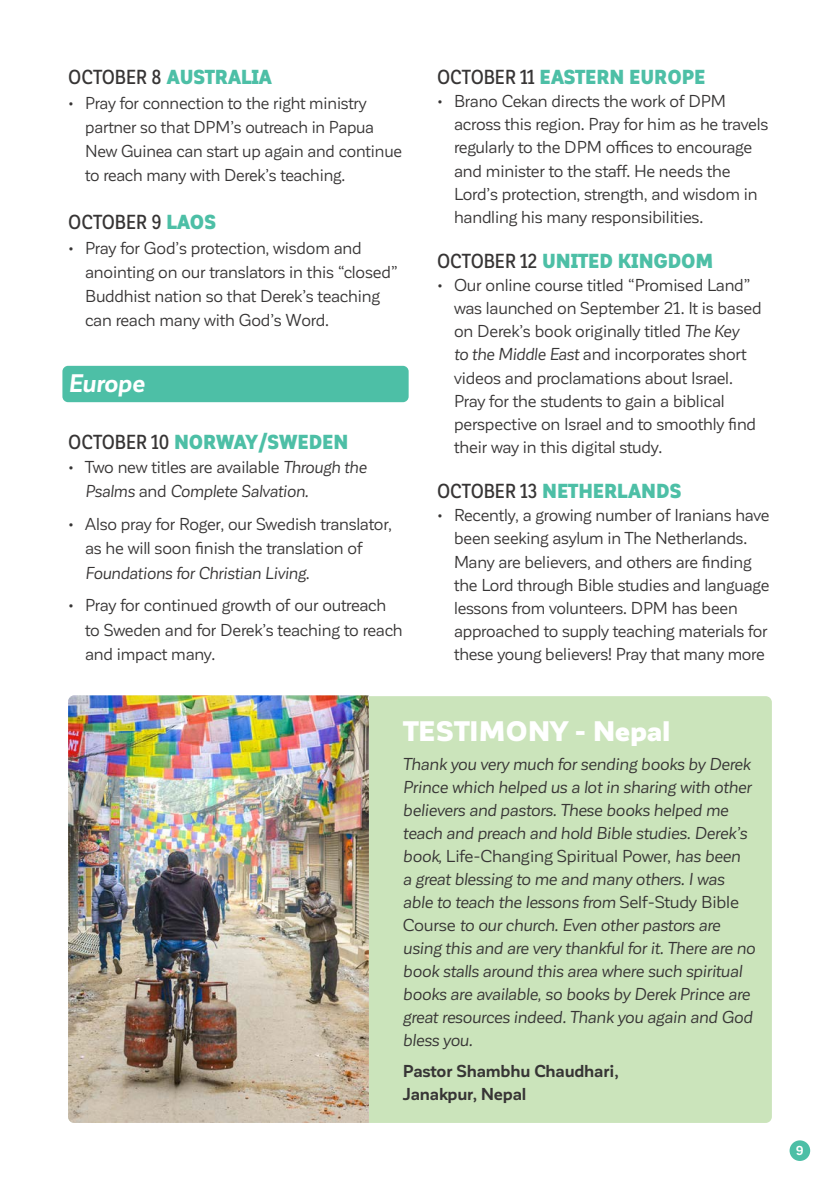
<style>
.page{position:relative;width:840px;height:1191px;background:#fff}
.page>*{position:absolute;margin:0;border:0;box-sizing:border-box;transform-origin:0 0}
.t1{font:900 27.8px "Corporative Sans";letter-spacing:-.01em;color:#fff}
.t2{font:italic 700 25px "Corporative Sans";letter-spacing:-.015em;color:#fff}
.t3{font:900 20px "Corporative Sans Alt Cnd";letter-spacing:-.005em;color:#4dbfa6}
.t4{font:500 20px "Corporative Sans Alt Cnd";letter-spacing:-.005em;color:#373535}
.t5{font:17px/23px "Corporative Sans";letter-spacing:-.01em;color:#373535}
.t6{font:italic 17px/23px "Corporative Sans";letter-spacing:-.01em;color:#373535}
.t7{font:700 17px/23px "Corporative Sans";letter-spacing:-.01em;color:#373535}
.t8{font:700 12.8px "Corporative Sans";color:#fff}
.s1{font-weight:500;color:#373535}
.s2{font-weight:900;color:#4dbfa6}
.s3{font-style:normal}
.s4{font-style:italic}
</style>
<div class="page">
<div style="left:789px;top:1140px;width:20px;height:21px;background:#4dbfa6;border-radius:50%"></div>
<div style="left:68px;top:696px;width:703px;height:427px;background:#cbe4bb;border-radius:6px"></div>
<div style="left:62px;top:366px;width:346px;height:36px;background:#4dbfa6;border-radius:6px"></div>
<img style="left:68px;top:695px;width:301px;height:428px">
<p class="t3" style="left:68px;top:66px;width:205px"><span class="s1">OCTOBER 8</span> AUSTRALIA</p>
<p class="t5" style="left:85px;top:91px;width:318px;line-height:24.2px;text-indent:-17px">• Pray for connection to the right ministry partner so that DPM’s outreach in Papua New Guinea can start up again and continue to reach many with Derek’s teaching.</p>
<p class="t4" style="left:68px;top:211px;width:149px">OCTOBER 9 <span class="s2">LAOS</span></p>
<p class="t5" style="left:85px;top:236px;width:314px;line-height:24.2px;text-indent:-17px">• Pray for God’s protection, wisdom and anointing on our translators in this “closed” Buddhist nation so that Derek’s teaching can reach many with God’s Word.</p>
<h2 class="t2" style="left:68px;top:369px;width:78px">Europe</h2>
<p class="t3" style="left:68px;top:430px;width:281px"><span class="s1">OCTOBER 10</span> NORWAY/SWEDEN</p>
<p class="t6" style="left:85px;top:455px;width:283px;line-height:24.2px;text-indent:-17px"><span class="s3">• Two new titles are available</span> Through the<br>Psalms <span class="s3">and</span> Complete Salvation.</p>
<p class="t5" style="left:85px;top:512px;width:308px;line-height:24.2px;text-indent:-17px">• Also pray for Roger, our Swedish translator, as he will soon finish the translation of<br><span class="s4">Foundations for Christian Living</span>.</p>
<p class="t5" style="left:85px;top:593px;width:319px;line-height:24.2px;text-indent:-17px">• Pray for continued growth of our outreach to Sweden and for Derek’s teaching to reach and impact many.</p>
<p class="t3" style="left:437px;top:66px;width:269px"><span class="s1">OCTOBER 11</span> EASTERN EUROPE</p>
<p class="t5" style="left:454px;top:90px;width:315px;text-indent:-17px">• Brano Cekan directs the work of DPM across this region. Pray for him as he travels regularly to the DPM offices to encourage and minister to the staff. He needs the Lord’s protection, strength, and wisdom in handling his many responsibilities.</p>
<p class="t3" style="left:437px;top:250px;width:278px"><span class="s1">OCTOBER 12</span> UNITED KINGDOM</p>
<p class="t5" style="left:454px;top:274px;width:309px;text-indent:-17px">• Our online course titled “Promised Land” was launched on September 21. It is based on Derek’s book originally titled <span class="s4">The Key<br>to the Middle East</span> and incorporates short videos and proclamations about Israel.<br>Pray for the students to gain a biblical perspective on Israel and to smoothly find their way in this digital study.</p>
<p class="t3" style="left:437px;top:480px;width:246px"><span class="s1">OCTOBER 13</span> NETHERLANDS</p>
<p class="t5" style="left:454px;top:504px;width:317px;text-indent:-17px">• Recently, a growing number of Iranians have been seeking asylum in The Netherlands.<br>Many are believers, and others are finding the Lord through Bible studies and language lessons from volunteers. DPM has been approached to supply teaching materials for these young believers! Pray that many more</p>
<h1 class="t1" style="left:403px;top:715px;width:269px">TESTIMONY - Nepal</h1>
<p class="t6" style="left:403px;top:752px;width:353px">Thank you very much for sending books by Derek Prince which helped us a lot in sharing with other believers and pastors. These books helped me teach and preach and hold Bible studies. Derek’s book, <span class="s3">Life-Changing Spiritual Power,</span> has been<br>a great blessing to me and many others. I was able to teach the lessons from <span class="s3">Self-Study Bible Course</span> to our church. Even other pastors are using this and are very thankful for it. There are no book stalls around this area where such spiritual books are available, so books by Derek Prince are great resources indeed. Thank you again and God bless you.</p>
<p class="t7" style="left:403px;top:1060px;width:217px">Pastor Shambhu Chaudhari,<br>Janakpur, Nepal</p>
<p class="t8" style="left:795px;top:1143px;width:9px">9</p>
</div>
